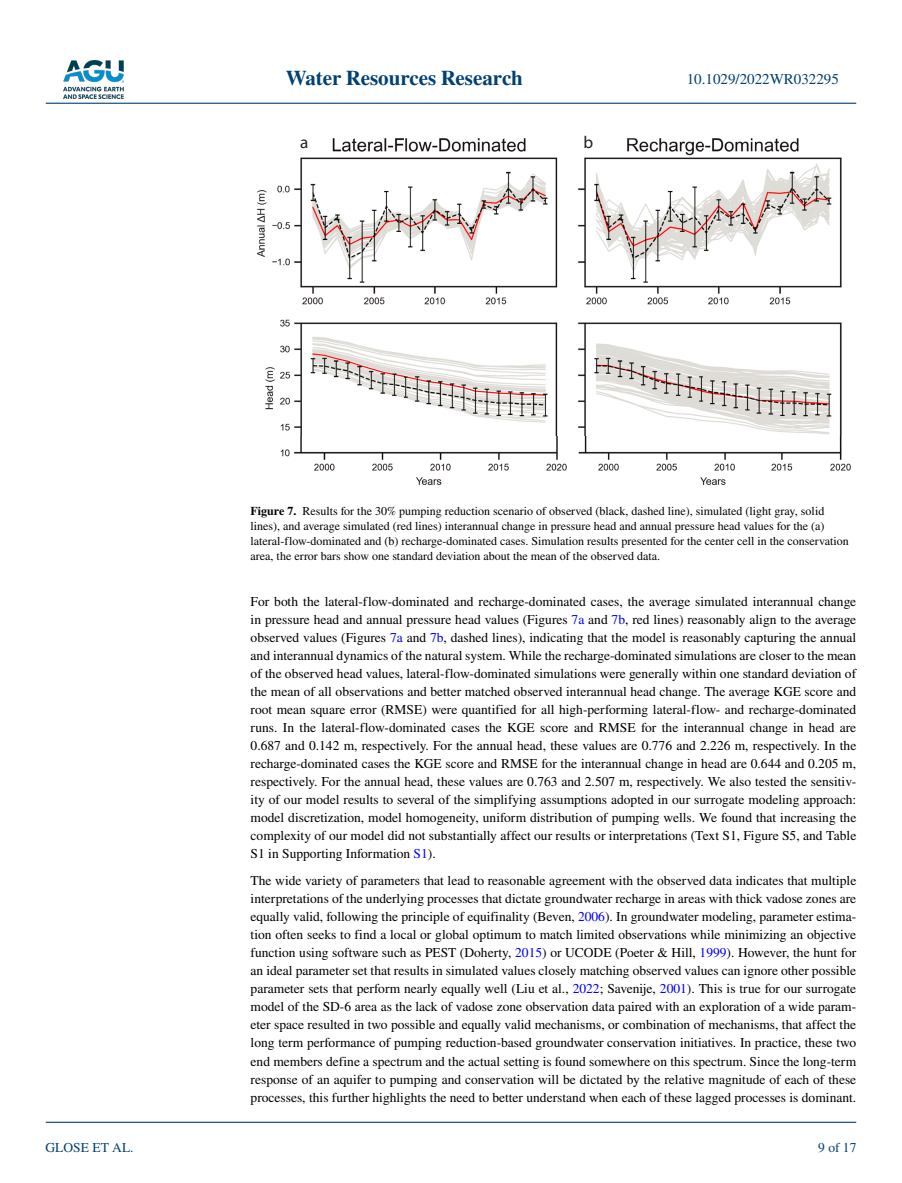
<style>
.page{position:relative;width:902px;height:1183px;background:#fff}
.page>*{position:absolute;margin:0;border:0;box-sizing:border-box;transform-origin:0 0}
.t1{font:700 21px "STIX";color:#004174}
.t2{font:17.1px "Myriad Pro";color:#231f20}
.t3{font:15px "STIX";color:#004174}
.t4{font:13.5px/18px "STIX";color:#000;text-align:justify}
.t5{font:13.5px "STIX";color:#004174}
.t6{font:12px/15px "STIX";color:#000}
.s1{font-weight:700}
.s2{color:#00f}
</style>
<div class="page">
<img style="left:63px;top:60px;width:60px;height:39px">
<hr style="left:46px;top:103px;width:810px;height:1px;background:#004174">
<hr style="left:46px;top:1121px;width:810px;height:1px;background:#004174">
<img style="left:257px;top:138px;width:594px;height:347px">
<h1 class="t1" style="left:285px;top:66px;width:239px">Water Resources Research</h1>
<p class="t2" style="left:300px;top:131px;width:10px">a</p>
<p class="t2" style="left:583px;top:131px;width:11px">b</p>
<p class="t3" style="left:686px;top:69px;width:154px">10.1029/2022WR032295</p>
<p class="t5" style="left:45px;top:1138px;width:90px">GLOSE ET AL.</p>
<p class="t6" style="left:250px;top:504px;width:599px"><span class="s1">Figure 7.</span> Results for the 30% pumping reduction scenario of observed (black, dashed line), simulated (light gray, solid lines), and average simulated (red lines) interannual change in pressure head and annual pressure head values for the (a) lateral-flow-dominated and (b) recharge-dominated cases. Simulation results presented for the center cell in the conservation area, the error bars show one standard deviation about the mean of the observed data.</p>
<p class="t4" style="left:250px;top:593px;width:607px">For both the lateral-flow-dominated and recharge-dominated cases, the average simulated interannual change in pressure head and annual pressure head values (Figures <span class="s2">7a</span> and <span class="s2">7b</span>, red lines) reasonably align to the average observed values (Figures <span class="s2">7a</span> and <span class="s2">7b</span>, dashed lines), indicating that the model is reasonably capturing the annual and interannual dynamics of the natural system. While the recharge-dominated simulations are closer to the mean of the observed head values, lateral-flow-dominated simulations were generally within one standard deviation of the mean of all observations and better matched observed interannual head change. The average KGE score and root mean square error (RMSE) were quantified for all high-performing lateral-flow- and recharge-dominated runs. In the lateral-flow-dominated cases the KGE score and RMSE for the interannual change in head are 0.687 and 0.142 m, respectively. For the annual head, these values are 0.776 and 2.226 m, respectively. In the recharge-dominated cases the KGE score and RMSE for the interannual change in head are 0.644 and 0.205 m, respectively. For the annual head, these values are 0.763 and 2.507 m, respectively. We also tested the sensitiv&shy;ity of our model results to several of the simplifying assumptions adopted in our surrogate modeling approach: model discretization, model homogeneity, uniform distribution of pumping wells. We found that increasing the complexity of our model did not substantially affect our results or interpretations (Text S1, Figure S5, and Table S1 in Supporting Information <span class="s2">S1</span>).</p>
<p class="t4" style="left:250px;top:872px;width:607px">The wide variety of parameters that lead to reasonable agreement with the observed data indicates that multiple interpretations of the underlying processes that dictate groundwater recharge in areas with thick vadose zones are equally valid, following the principle of equifinality (Beven, <span class="s2">2006</span>). In groundwater modeling, parameter estima&shy;tion often seeks to find a local or global optimum to match limited observations while minimizing an objective function using software such as PEST (Doherty, <span class="s2">2015</span>) or UCODE (Poeter &amp; Hill, <span class="s2">1999</span>). However, the hunt for an ideal parameter set that results in simulated values closely matching observed values can ignore other possible parameter sets that perform nearly equally well (Liu et al., <span class="s2">2022</span>; Savenije, <span class="s2">2001</span>). This is true for our surrogate model of the SD-6 area as the lack of vadose zone observation data paired with an exploration of a wide param&shy;eter space resulted in two possible and equally valid mechanisms, or combination of mechanisms, that affect the long term performance of pumping reduction-based groundwater conservation initiatives. In practice, these two end members define a spectrum and the actual setting is found somewhere on this spectrum. Since the long-term response of an aquifer to pumping and conservation will be dictated by the relative magnitude of each of these processes, this further highlights the need to better understand when each of these lagged processes is dominant.</p>
<p class="t5" style="left:818px;top:1138px;width:40px">9 of 17</p>
</div>
